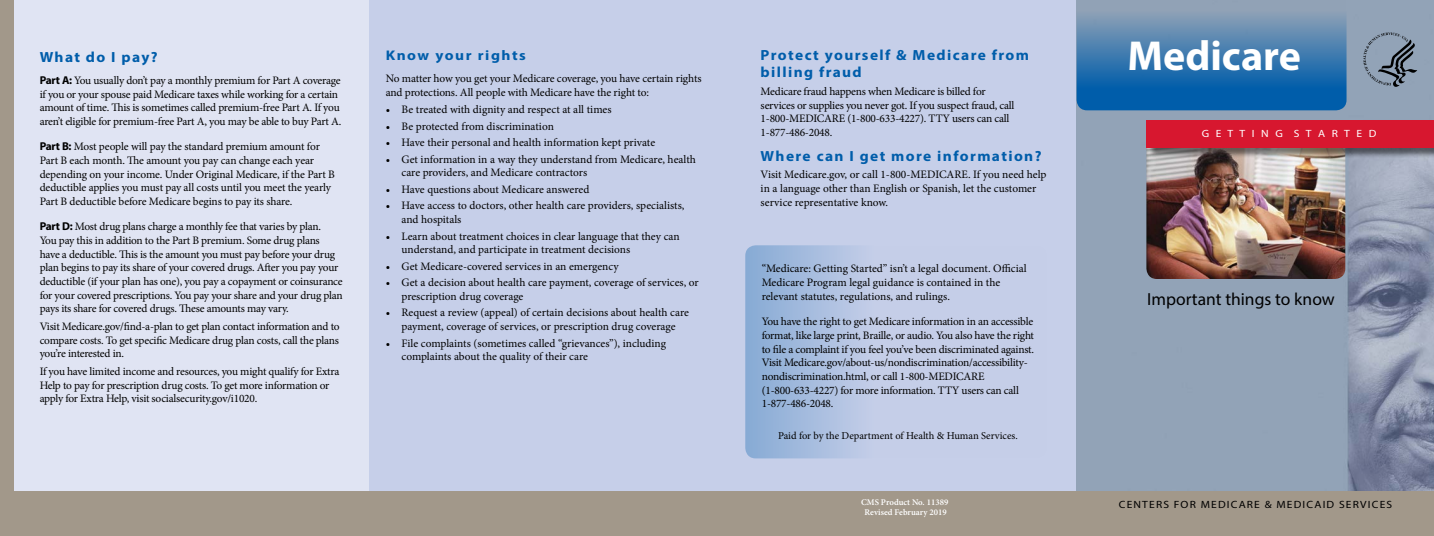
<style>
.page{position:relative;width:1434px;height:536px;background:#fff}
.page>*{position:absolute;margin:0;border:0;box-sizing:border-box;transform-origin:0 0}
.t1{font:700 42px "Myriad Pro";color:#fff}
.t2{font:17.5px "Myriad Pro";color:#000}
.t3{font:700 14.7px/16.8px "Myriad Pro";letter-spacing:.09em;color:#005daa;scale:1.05 1}
.t4{font:700 14px "Myriad Pro";letter-spacing:.1em;color:#005daa;scale:1.1 1}
.Text{font:11.38px/13.7px "Minion Pro";letter-spacing:-.015em;color:#000}
.Text-2{font:10.5px "Minion Pro";color:#000}
.t5{font:10.5px "Myriad Pro";letter-spacing:.1em;color:#000;scale:1.1 1}
.t6{font:10.5px "Myriad Pro";color:#fff;scale:1.1 1}
.t7{font:600 8.75px/10.5px "Minion Pro";color:#fff;text-align:center}
.s1{font-family:"Myriad Pro";font-weight:700}
</style>
<div class="page">
<div style="left:0;top:482px;width:1433px;height:54px;background:#a2988a"></div>
<div style="left:0;top:0;width:1075px;height:490px;background:#e0e4f3"></div>
<div style="left:369px;top:0;width:708px;height:490px;background:#c6cfe9"></div>
<svg style="left:745px;top:245px;width:302px;height:213px"></svg>
<img style="left:1076px;top:0;width:357px;height:490px">
<svg style="left:1076px;top:0;width:270px;height:110px;background:#417caf"></svg>
<img style="left:1146px;top:147px;width:199px;height:132px">
<div style="left:1147px;top:122px;width:286px;height:36px;background:#000;opacity:.51"></div>
<div style="left:1146px;top:120px;width:287px;height:27px;background:#d7172f"></div>
<svg style="left:1363px;top:32px;width:54px;height:55px;background:#798898"></svg>
<div style="left:0;top:0;width:14px;height:526px;background:#a2988a"></div>
<p class="t3" style="left:40px;top:48px;width:114px">What do I pay?</p>
<p class="Text" style="left:40px;top:73px;width:303px"><span class="s1">Part A:</span> You usually don’t pay a monthly premium for Part A coverage if you or your spouse paid Medicare taxes while working for a certain amount of time. This is sometimes called premium-free Part A. If you aren’t eligible for premium-free Part A, you may be able to buy Part A.</p>
<p class="Text" style="left:40px;top:140px;width:297px"><span class="s1">Part B:</span> Most people will pay the standard premium amount for Part B each month. The amount you pay can change each year depending on your income. Under Original Medicare, if the Part B deductible applies you must pay all costs until you meet the yearly Part B deductible before Medicare begins to pay its share.</p>
<p class="Text" style="left:40px;top:220px;width:304px"><span class="s1">Part D:</span> Most drug plans charge a monthly fee that varies by plan.<br>You pay this in addition to the Part B premium. Some drug plans have a deductible. This is the amount you must pay before your drug plan begins to pay its share of your covered drugs. After you pay your deductible (if your plan has one), you pay a copayment or coinsurance for your covered prescriptions. You pay your share and your drug plan pays its share for covered drugs. These amounts may vary.</p>
<p class="Text" style="left:40px;top:319px;width:301px;text-align:justify">Visit Medicare.gov/find-a-plan to get plan contact information and to compare costs. To get specific Medicare drug plan costs, call the plans you’re interested in.</p>
<p class="Text" style="left:40px;top:364px;width:301px">If you have limited income and resources, you might qualify for Extra<br>Help to pay for prescription drug costs. To get more information or apply for Extra Help, visit socialsecurity.gov/i1020.</p>
<p class="t4" style="left:386px;top:47px;width:129px">Know your rights</p>
<p class="Text" style="left:386px;top:71px;width:317px">No matter how you get your Medicare coverage, you have certain rights and protections. All people with Medicare have the right to:</p>
<p class="Text" style="left:386px;top:103px;width:227px">• Be treated with dignity and respect at all times</p>
<p class="Text" style="left:386px;top:119px;width:170px">• Be protected from discrimination</p>
<p class="Text" style="left:386px;top:136px;width:271px">• Have their personal and health information kept private</p>
<p class="Text" style="left:401px;top:152px;width:296px;text-indent:-16px">• Get information in a way they understand from Medicare, health care providers, and Medicare contractors</p>
<p class="Text" style="left:386px;top:182px;width:205px">• Have questions about Medicare answered</p>
<p class="Text" style="left:401px;top:199px;width:284px;text-indent:-16px">• Have access to doctors, other health care providers, specialists, and hospitals</p>
<p class="Text" style="left:401px;top:229px;width:280px;text-indent:-16px">• Learn about treatment choices in clear language that they can understand, and participate in treatment decisions</p>
<p class="Text" style="left:386px;top:259px;width:234px">• Get Medicare-covered services in an emergency</p>
<p class="Text" style="left:401px;top:276px;width:299px;text-indent:-16px">• Get a decision about health care payment, coverage of services, or prescription drug coverage</p>
<p class="Text" style="left:386px;top:306px;width:305px;text-align:center">• Request a review (appeal) of certain decisions about health care payment, coverage of services, or prescription drug coverage</p>
<p class="Text" style="left:401px;top:336px;width:266px;text-indent:-16px">• File complaints (sometimes called “grievances”), including complaints about the quality of their care</p>
<p class="t3" style="left:760px;top:47px;width:257px">Protect yourself &amp; Medicare from billing fraud</p>
<p class="Text" style="left:760px;top:85px;width:255px">Medicare fraud happens when Medicare is billed for services or supplies you never got. If you suspect fraud, call 1-800-MEDICARE (1-800-633-4227). TTY users can call 1-877-486-2048.</p>
<p class="t3" style="left:760px;top:147px;width:269px">Where can I get more information?</p>
<p class="Text" style="left:760px;top:168px;width:287px">Visit Medicare.gov, or call 1-800-MEDICARE. If you need help in a language other than English or Spanish, let the customer service representative know.</p>
<p class="Text" style="left:761px;top:262px;width:266px">“Medicare: Getting Started” isn’t a legal document. Official<br>Medicare Program legal guidance is contained in the relevant statutes, regulations, and rulings.</p>
<p class="Text" style="left:761px;top:314px;width:274px">You have the right to get Medicare information in an accessible format, like large print, Braille, or audio. You also have the right to file a complaint if you feel you’ve been discriminated against.<br>Visit Medicare.gov/about-us/nondiscrimination/accessibility&shy;nondiscrimination.html, or call 1-800-MEDICARE (1-800-633-4227) for more information. TTY users can call 1-877-486-2048.</p>
<p class="Text-2" style="left:778px;top:429px;width:241px">Paid for by the Department of Health &amp; Human Services.</p>
<p class="t7" style="left:861px;top:496px;width:89px">CMS Product No. 11389<br>Revised February 2019</p>
<h1 class="t1" style="left:1127px;top:28px;width:175px">Medicare</h1>
<p class="t6" style="left:1201px;top:127px;width:160px">G E T T I N G S T A R T E D</p>
<h2 class="t2" style="left:1147px;top:288px;width:189px">Important things to know</h2>
<p class="t5" style="left:1118px;top:498px;width:250px">CENTERS FOR MEDICARE &amp; MEDICAID SERVICES</p>
</div>
